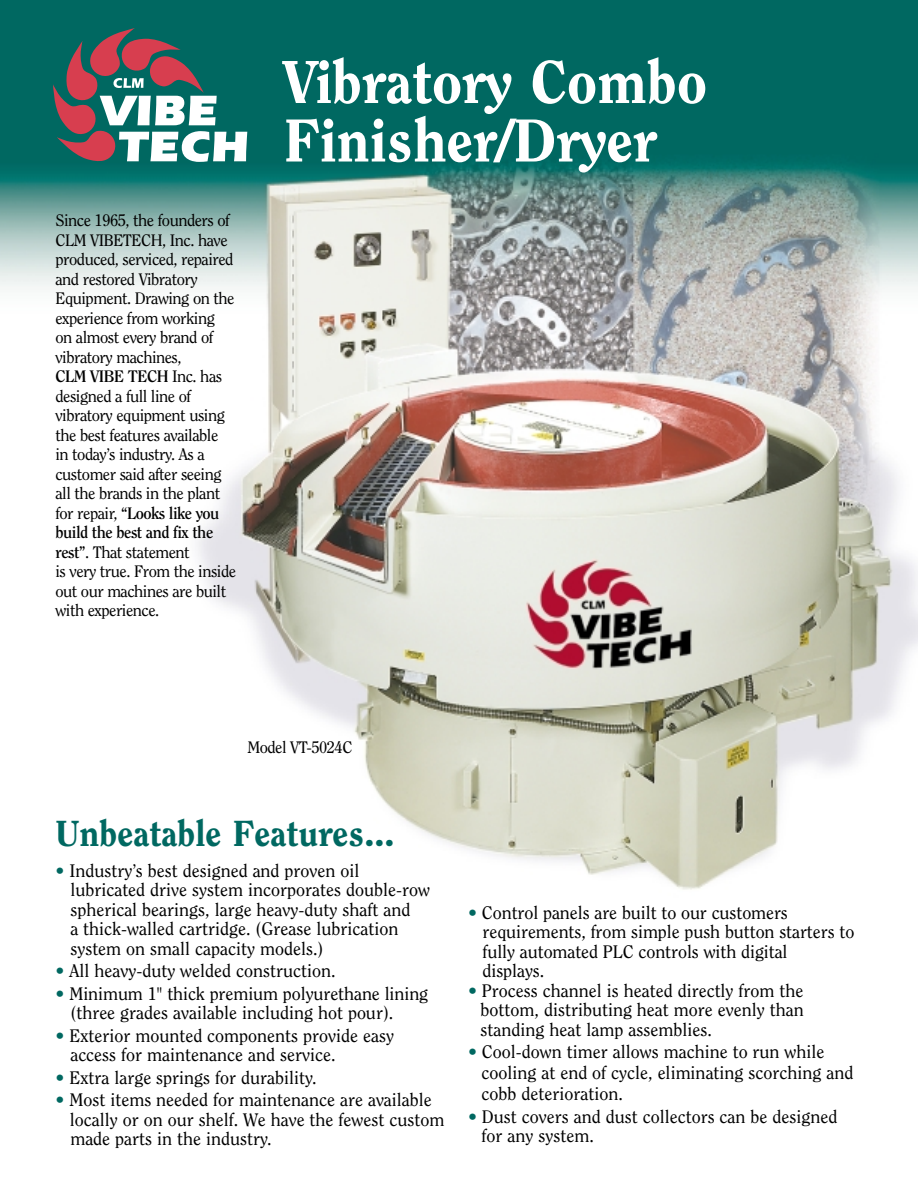
<style>
.page{position:relative;width:918px;height:1188px;background:#fff}
.page>*{position:absolute;margin:0;border:0;box-sizing:border-box;transform-origin:0 0}
.t1{font:800 60px/58.5px "Clearface";color:#fff}
.t2{font:800 36px "Clearface";color:#006861}
.t3{font:18px/19.5px "Clearface";color:#000}
.t4{font:16.5px/19.5px "Clearface";letter-spacing:-.03em;color:#000}
.s1{font-weight:700}
.s2{color:#006861}
</style>
<div class="page">
<img style="left:0;top:0;width:918px;height:890px">
<svg style="left:53px;top:28px;width:194px;height:134px"></svg>
<p class="t4" style="left:55px;top:212px;width:182px">Since 1965, the founders of<br>CLM VIBETECH, Inc. have produced, serviced, repaired and restored Vibratory<br>Equipment. Drawing on the experience from working<br>on almost every brand of vibratory machines,<br><span class="s1">CLM VIBE TECH</span> Inc. has designed a full line of vibratory equipment using the best features available<br>in today’s industry. As a customer said after seeing all the brands in the plant for repair, <span class="s1">“Looks like you build the best and fix the rest”</span>. That statement<br>is very true. From the inside out our machines are built with experience.</p>
<h1 class="t1" style="left:283px;top:57px;width:425px">Vibratory Combo<br>Finisher/Dryer</h1>
<p class="t4" style="left:247px;top:738px;width:107px">Model VT-5024C</p>
<h2 class="t2" style="left:56px;top:818px;width:340px">Unbeatable Features...</h2>
<p class="t3" style="left:70px;top:862px;width:361px;text-indent:-15px"><span class="s2">•</span> Industry’s best designed and proven oil lubricated drive system incorporates double-row spherical bearings, large heavy-duty shaft and<br>a thick-walled cartridge. (Grease lubrication system on small capacity models.)</p>
<p class="t3" style="left:56px;top:962px;width:282px"><span class="s2">•</span> All heavy-duty welded construction.</p>
<p class="t3" style="left:70px;top:985px;width:359px;text-indent:-15px"><span class="s2">•</span> Minimum 1" thick premium polyurethane lining (three grades available including hot pour).</p>
<p class="t3" style="left:70px;top:1027px;width:325px;text-indent:-15px"><span class="s2">•</span> Exterior mounted components provide easy access for maintenance and service.</p>
<p class="t3" style="left:56px;top:1069px;width:263px"><span class="s2">•</span> Extra large springs for durability.</p>
<p class="t3" style="left:70px;top:1091px;width:376px;text-indent:-14px"><span class="s2">•</span> Most items needed for maintenance are available locally or on our shelf. We have the fewest custom made parts in the industry.</p>
<p class="t3" style="left:483px;top:904px;width:373px;text-indent:-15px"><span class="s2">•</span> Control panels are built to our customers requirements, from simple push button starters to fully automated PLC controls with digital<br>displays.</p>
<p class="t3" style="left:481px;top:982px;width:325px;text-align:justify;text-indent:-13px"><span class="s2">•</span> Process channel is heated directly from the bottom, distributing heat more evenly than standing heat lamp assemblies.</p>
<p class="t3" style="left:482px;top:1043px;width:374px;line-height:21px;text-indent:-14px"><span class="s2">•</span> Cool-down timer allows machine to run while cooling at end of cycle, eliminating scorching and cobb deterioration.</p>
<p class="t3" style="left:482px;top:1108px;width:357px;text-indent:-14px"><span class="s2">•</span> Dust covers and dust collectors can be designed for any system.</p>
</div>
